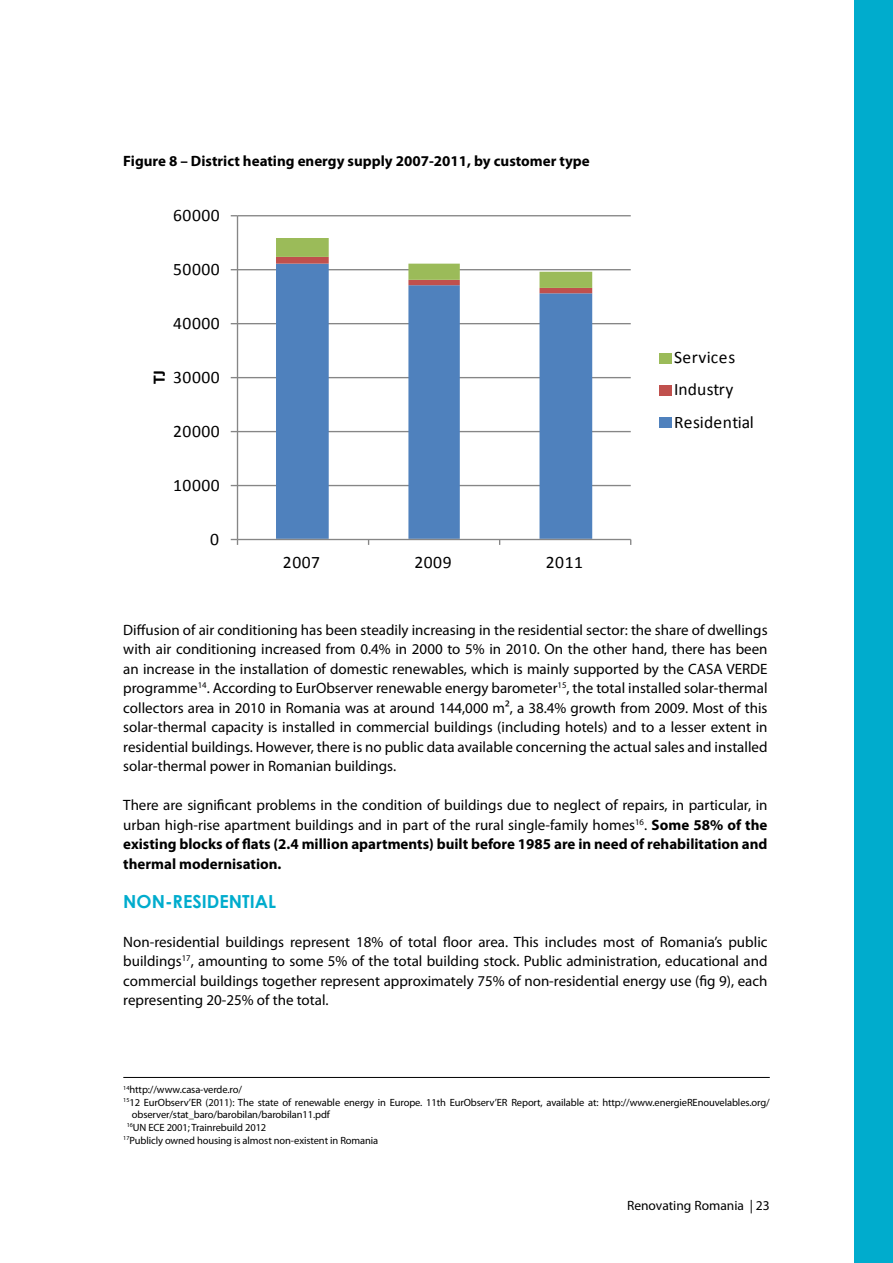
<style>
.page{position:relative;width:893px;height:1263px;background:#fff}
.page>*{position:absolute;margin:0;border:0;box-sizing:border-box;transform-origin:0 0}
.t1{font:700 18px "Century Gothic";color:#00accd}
.t2{font:17.55px "Calibri";letter-spacing:.03em;color:#000}
.t3{font:17.55px/32.5px "Calibri";letter-spacing:.01em;color:#000}
.t4{font:700 17.55px "Calibri";color:#000}
.t5{font:15px/19.5px "Myriad Pro";color:#000;text-align:justify}
.t6{font:700 15px "Myriad Pro";color:#000}
.t7{font:13.5px "Myriad Pro";color:#000}
.t8{font:10.5px/12.6px "Myriad Pro";letter-spacing:-.01em;color:#000}
.s1{font-weight:700}
</style>
<div class="page">
<div style="left:855px;top:0;width:38px;height:1263px;background:#00accd"></div>
<hr style="left:123px;top:1077px;width:647px;height:1px;background:#000">
<svg style="left:230px;top:215px;width:442px;height:330px"></svg>
<p class="t6" style="left:123px;top:152px;width:468px">Figure 8 – District heating energy supply 2007-2011, by customer type</p>
<p class="t2" style="left:173px;top:204px;width:48px">60000</p>
<p class="t2" style="left:173px;top:258px;width:48px">50000</p>
<p class="t2" style="left:173px;top:312px;width:48px">40000</p>
<p class="t4" style="left:148px;top:384px;width:15px;rotate:-90deg">TJ</p>
<p class="t2" style="left:173px;top:366px;width:48px">30000</p>
<p class="t2" style="left:173px;top:420px;width:48px">20000</p>
<p class="t2" style="left:173px;top:474px;width:48px">10000</p>
<p class="t2" style="left:210px;top:528px;width:10px">0</p>
<p class="t2" style="left:283px;top:551px;width:39px">2007</p>
<p class="t2" style="left:414px;top:551px;width:39px">2009</p>
<p class="t2" style="left:546px;top:551px;width:39px">2011</p>
<p class="t3" style="left:674px;top:340px;width:81px">Services<br>Industry<br>Residential</p>
<p class="t5" style="left:123px;top:619px;width:646px;text-align:left">Diffusion of air conditioning has been steadily increasing in the residential sector: the share of dwellings with air conditioning increased from 0.4% in 2000 to 5% in 2010. On the other hand, there has been an increase in the installation of domestic renewables, which is mainly supported by the CASA VERDE programme<sup>14</sup>. According to EurObserver renewable energy barometer<sup>15</sup>, the total installed solar-thermal collectors area in 2010 in Romania was at around 144,000 m², a 38.4% growth from 2009. Most of this solar-thermal capacity is installed in commercial buildings (including hotels) and to a lesser extent in residential buildings. However, there is no public data available concerning the actual sales and installed solar-thermal power in Romanian buildings.</p>
<p class="t5" style="left:123px;top:795px;width:646px">There are significant problems in the condition of buildings due to neglect of repairs, in particular, in urban high‐rise apartment buildings and in part of the rural single‐family homes<sup>16</sup>. <span class="s1">Some 58% of the existing blocks of flats (2.4 million apartments) built before 1985 are in need of rehabilitation and thermal modernisation.</span></p>
<p class="t1" style="left:123px;top:887px;width:154px">NON-RESIDENTIAL</p>
<p class="t5" style="left:123px;top:931px;width:646px">Non-residential buildings represent 18% of total floor area. This includes most of Romania’s public buildings<sup>17</sup>, amounting to some 5% of the total building stock. Public administration, educational and commercial buildings together represent approximately 75% of non-residential energy use (fig 9), each representing 20-25% of the total.</p>
<p class="t8" style="left:123px;top:1083px;width:120px"><sup>14</sup>http://www.casa-verde.ro/</p>
<p class="t8" style="left:123px;top:1096px;width:648px"><sup>15</sup>12 EurObserv’ER (2011): The state of renewable energy in Europe. 11th EurObserv’ER Report, available at: http://www.energieREnouvelables.org/</p>
<p class="t8" style="left:132px;top:1108px;width:200px">observer/stat_baro/barobilan/barobilan11.pdf</p>
<p class="t8" style="left:127px;top:1121px;width:28px"><sup>16</sup>UN ECE</p>
<p class="t8" style="left:123px;top:1121px;width:257px;text-indent:43px">2001; Trainrebuild 2012<br><sup>17</sup>Publicly owned housing is almost non-existent in Romania</p>
<p class="t7" style="left:627px;top:1197px;width:144px">Renovating Romania | 23</p>
</div>
